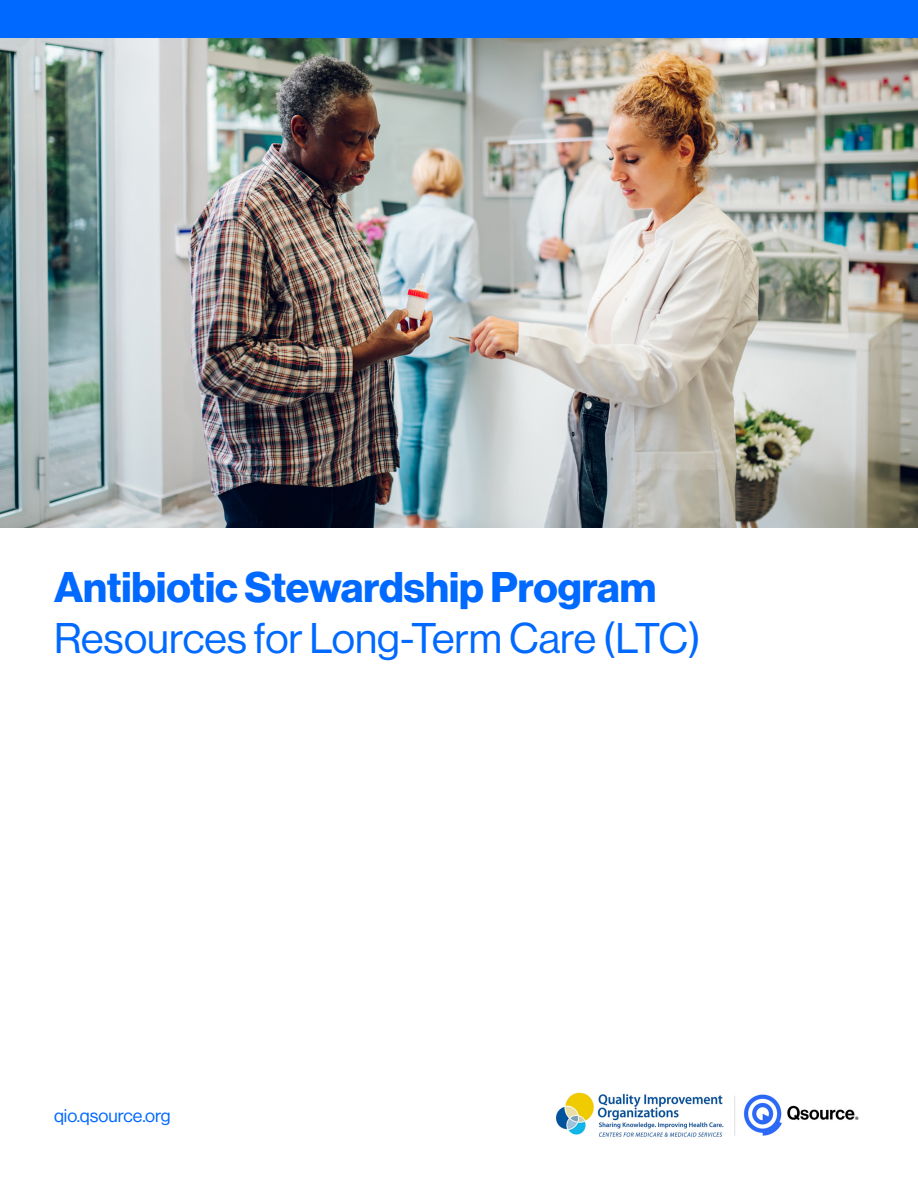
<style>
.page{position:relative;width:918px;height:1188px;background:#fff}
.page>*{position:absolute;margin:0;border:0;box-sizing:border-box;transform-origin:0 0}
.t1{font:42px "N Haas Grotesk DS Pro 55 Rg";color:#0069ff}
.t2{font:42px "N Haas Grotesk DS Pro 75 Bd";color:#0069ff}
.t3{font:18px "N Haas Grotesk DS Pro 55 Rg";color:#0069ff}
</style>
<div class="page">
<img style="left:556px;top:1092px;width:303px;height:45px">
<div style="left:0;top:0;width:918px;height:39px;background:#0069ff"></div>
<img style="left:0;top:38px;width:918px;height:489px">
<p class="t2" style="left:54px;top:563px;width:604px">Antibiotic Stewardship Program</p>
<h1 class="t1" style="left:54px;top:614px;width:648px">Resources for Long-Term Care (LTC)</h1>
<p class="t3" style="left:54px;top:1105px;width:118px">qio.qsource.org</p>
</div>
